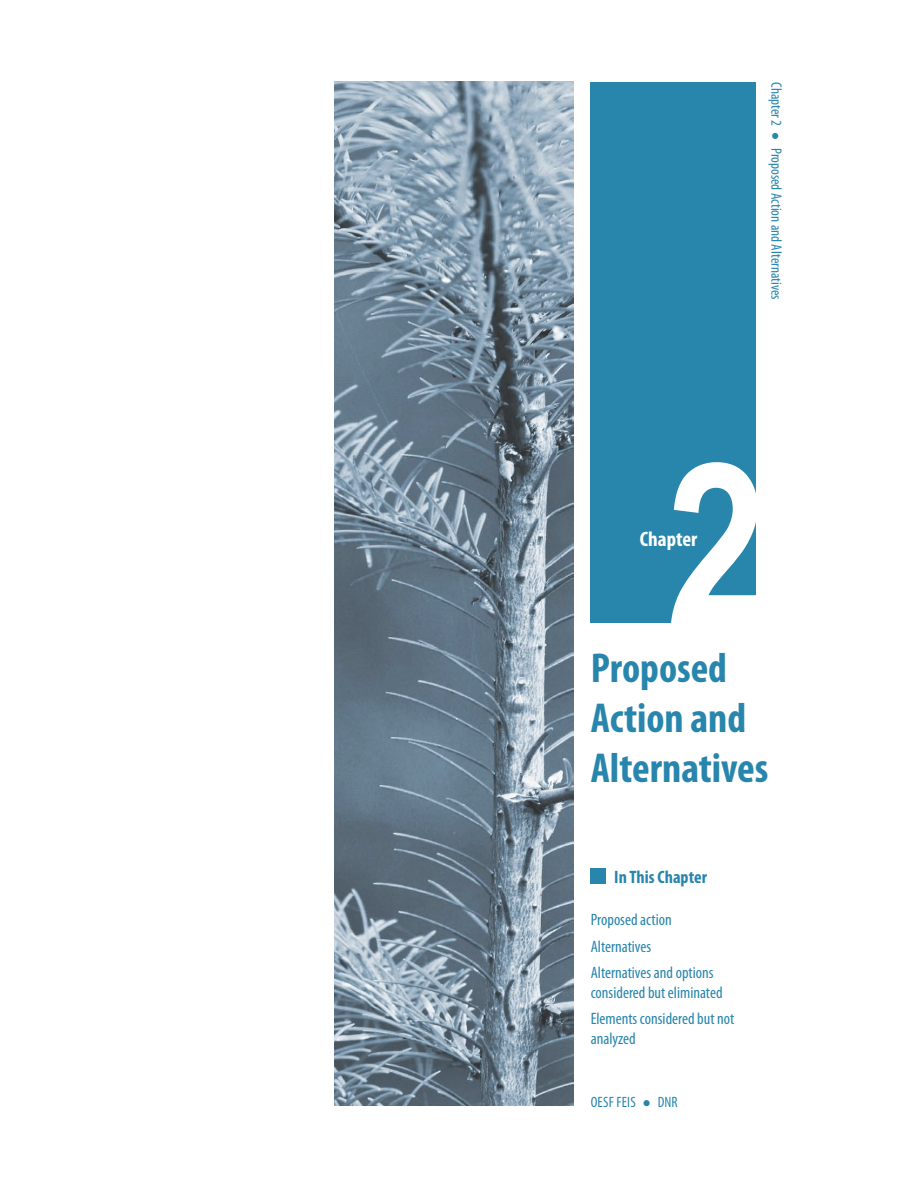
<style>
.page{position:relative;width:918px;height:1188px;background:#fff}
.page>*{position:absolute;margin:0;border:0;box-sizing:border-box;transform-origin:0 0}
.t1{font:700 225px "Arial";color:#fff;scale:.8 1}
.t2{font:700 condensed 42px/50.4px "Myriad Pro";color:#2885ab}
.t3{font:700 condensed 21px "Myriad Pro";color:#fff}
.t4{font:700 condensed 18px "Myriad Pro";color:#2885ab}
.t5{font:condensed 16.5px/19.8px "Myriad Pro";color:#2885ab}
.t6{font:condensed 15px "Myriad Pro";color:#2885ab}
</style>
<div class="page">
<img style="left:335px;top:81px;width:239px;height:1025px">
<div style="left:591px;top:82px;width:165px;height:540px;background:#2885ab"></div>
<div style="left:591px;top:868px;width:15px;height:15px;background:#2885ab"></div>
<p class="t6" style="left:786px;top:82px;width:219px;rotate:90deg">Chapter 2 ● Proposed Action and Alternatives</p>
<p class="t1" style="left:666px;top:395px;width:127px">2</p>
<p class="t3" style="left:640px;top:525px;width:59px">Chapter</p>
<p class="t2" style="left:591px;top:642px;width:157px">Proposed<br>Action and</p>
<p class="t2" style="left:591px;top:742px;width:179px">Alternatives</p>
<p class="t4" style="left:614px;top:866px;width:94px">In This Chapter</p>
<p class="t5" style="left:591px;top:909px;width:82px">Proposed action</p>
<p class="t5" style="left:591px;top:936px;width:62px">Alternatives</p>
<p class="t5" style="left:591px;top:963px;width:133px">Alternatives and options considered but eliminated</p>
<p class="t5" style="left:591px;top:1009px;width:145px">Elements considered but not analyzed</p>
<p class="t6" style="left:591px;top:1093px;width:88px">OESF FEIS ● DNR</p>
</div>
